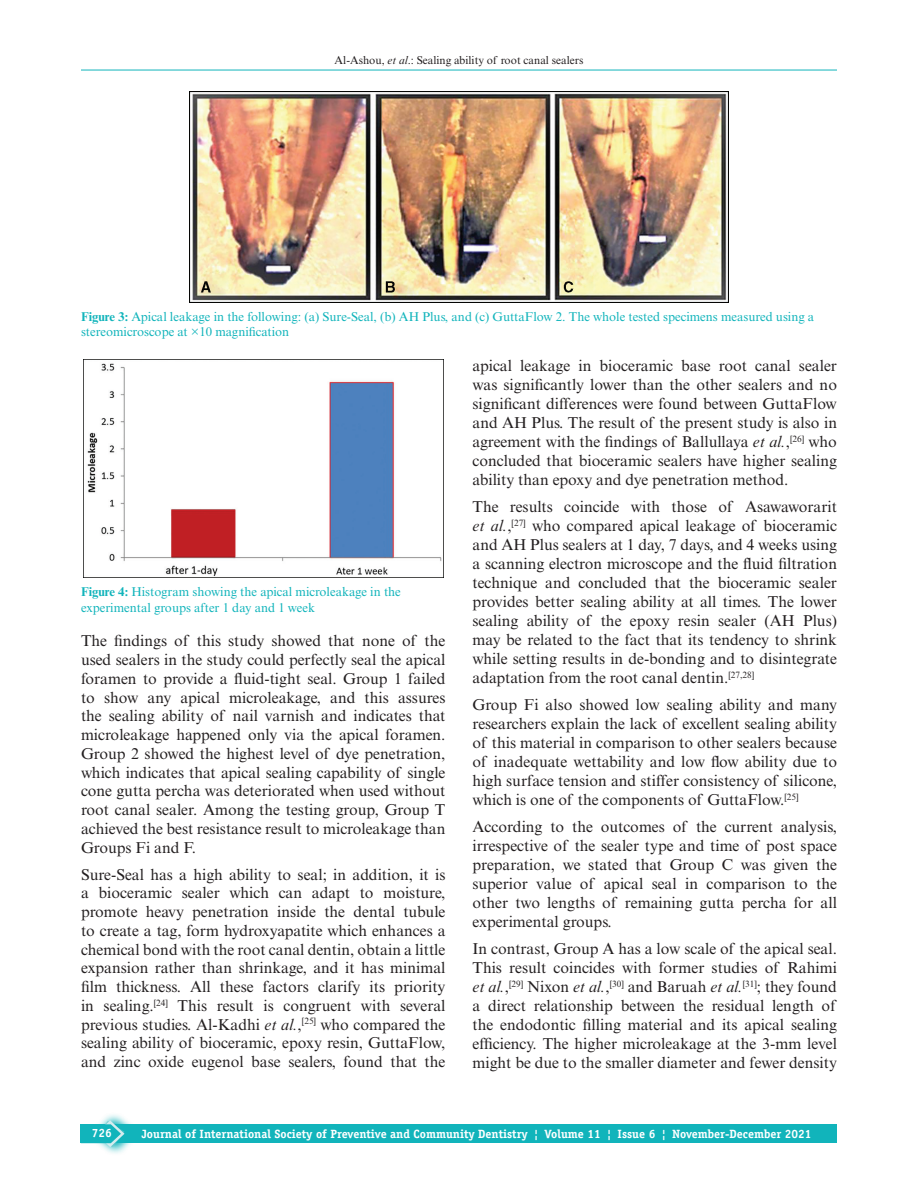
<style>
.page{position:relative;width:918px;height:1188px;background:#fff}
.page>*{position:absolute;margin:0;border:0;box-sizing:border-box;transform-origin:0 0}
.t1{font:15.75px/18.9px "Times New Roman MT Std";color:#231f20;text-align:justify}
.t2{font:12.75px/15.8px "Times New Roman MT Std";color:#11b4bb}
.t3{font:700 12px "Officina Serif Std";color:#fff}
.t4{font:11.25px "Times New Roman MT Std";color:#231f20}
.s1{font-style:italic}
.s2{font-weight:700}
</style>
<div class="page">
<div style="left:81px;top:1124px;width:756px;height:19px;background:#11b4bb"></div>
<svg style="left:102px;top:1114px;width:29px;height:40px"></svg>
<svg style="left:81px;top:1120px;width:44px;height:27px"></svg>
<hr style="left:81px;top:70px;width:756px;height:1px;background:#11b4bb">
<img style="left:189px;top:92px;width:540px;height:211px">
<img style="left:83px;top:359px;width:360px;height:219px">
<p class="t4" style="left:335px;top:54px;width:250px">Al-Ashou, <span class="s1">et al</span>.: Sealing ability of root canal sealers</p>
<p class="t2" style="left:81px;top:308px;width:735px"><span class="s2">Figure 3:</span> Apical leakage in the following: (a) Sure-Seal, (b) AH Plus, and (c) GuttaFlow 2. The whole tested specimens measured using a stereomicroscope at ×10 magnification</p>
<p class="t2" style="left:81px;top:584px;width:321px"><span class="s2">Figure 4:</span> Histogram showing the apical microleakage in the experimental groups after 1 day and 1 week</p>
<p class="t1" style="left:81px;top:632px;width:366px">The findings of this study showed that none of the used sealers in the study could perfectly seal the apical foramen to provide a fluid-tight seal. Group 1 failed to show any apical microleakage, and this assures the sealing ability of nail varnish and indicates that microleakage happened only via the apical foramen.<br>Group 2 showed the highest level of dye penetration, which indicates that apical sealing capability of single cone gutta percha was deteriorated when used without root canal sealer. Among the testing group, Group T achieved the best resistance result to microleakage than Groups Fi and F.</p>
<p class="t1" style="left:81px;top:865px;width:366px">Sure-Seal has a high ability to seal; in addition, it is a bioceramic sealer which can adapt to moisture, promote heavy penetration inside the dental tubule to create a tag, form hydroxyapatite which enhances a chemical bond with the root canal dentin, obtain a little expansion rather than shrinkage, and it has minimal film thickness. All these factors clarify its priority in sealing.<sup>[24]</sup> This result is congruent with several previous studies. Al-Kadhi <span class="s1">et al.</span>,<sup>[25]</sup> who compared the sealing ability of bioceramic, epoxy resin, GuttaFlow, and zinc oxide eugenol base sealers, found that the</p>
<p class="t1" style="left:472px;top:357px;width:366px">apical leakage in bioceramic base root canal sealer was significantly lower than the other sealers and no significant differences were found between GuttaFlow and AH Plus. The result of the present study is also in agreement with the findings of Ballullaya <span class="s1">et al.</span>,<sup>[26]</sup> who concluded that bioceramic sealers have higher sealing ability than epoxy and dye penetration method.</p>
<p class="t1" style="left:472px;top:498px;width:366px">The results coincide with those of Asawaworarit <span class="s1">et al.</span>,<sup>[27]</sup> who compared apical leakage of bioceramic and AH Plus sealers at 1 day, 7 days, and 4 weeks using a scanning electron microscope and the fluid filtration technique and concluded that the bioceramic sealer provides better sealing ability at all times. The lower sealing ability of the epoxy resin sealer (AH Plus) may be related to the fact that its tendency to shrink while setting results in de-bonding and to disintegrate adaptation from the root canal dentin.<sup>[27,28]</sup></p>
<p class="t1" style="left:472px;top:695px;width:366px">Group Fi also showed low sealing ability and many researchers explain the lack of excellent sealing ability of this material in comparison to other sealers because of inadequate wettability and low flow ability due to high surface tension and stiffer consistency of silicone, which is one of the components of GuttaFlow.<sup>[25]</sup></p>
<p class="t1" style="left:472px;top:817px;width:366px">According to the outcomes of the current analysis, irrespective of the sealer type and time of post space preparation, we stated that Group C was given the superior value of apical seal in comparison to the other two lengths of remaining gutta percha for all experimental groups.</p>
<p class="t1" style="left:472px;top:939px;width:366px">In contrast, Group A has a low scale of the apical seal.<br>This result coincides with former studies of Rahimi <span class="s1">et al.</span>,<sup>[29]</sup> Nixon <span class="s1">et al.</span>,<sup>[30]</sup> and Baruah <span class="s1">et al.</span><sup>[31]</sup>; they found a direct relationship between the residual length of the endodontic filling material and its apical sealing efficiency. The higher microleakage at the 3-mm level might be due to the smaller diameter and fewer density</p>
<p class="t3" style="left:92px;top:1126px;width:22px">726</p>
<p class="t3" style="left:142px;top:1126px;width:672px">Journal of International Society of Preventive and Community Dentistry ¦ Volume 11 ¦ Issue 6 ¦ November-December 2021</p>
</div>
